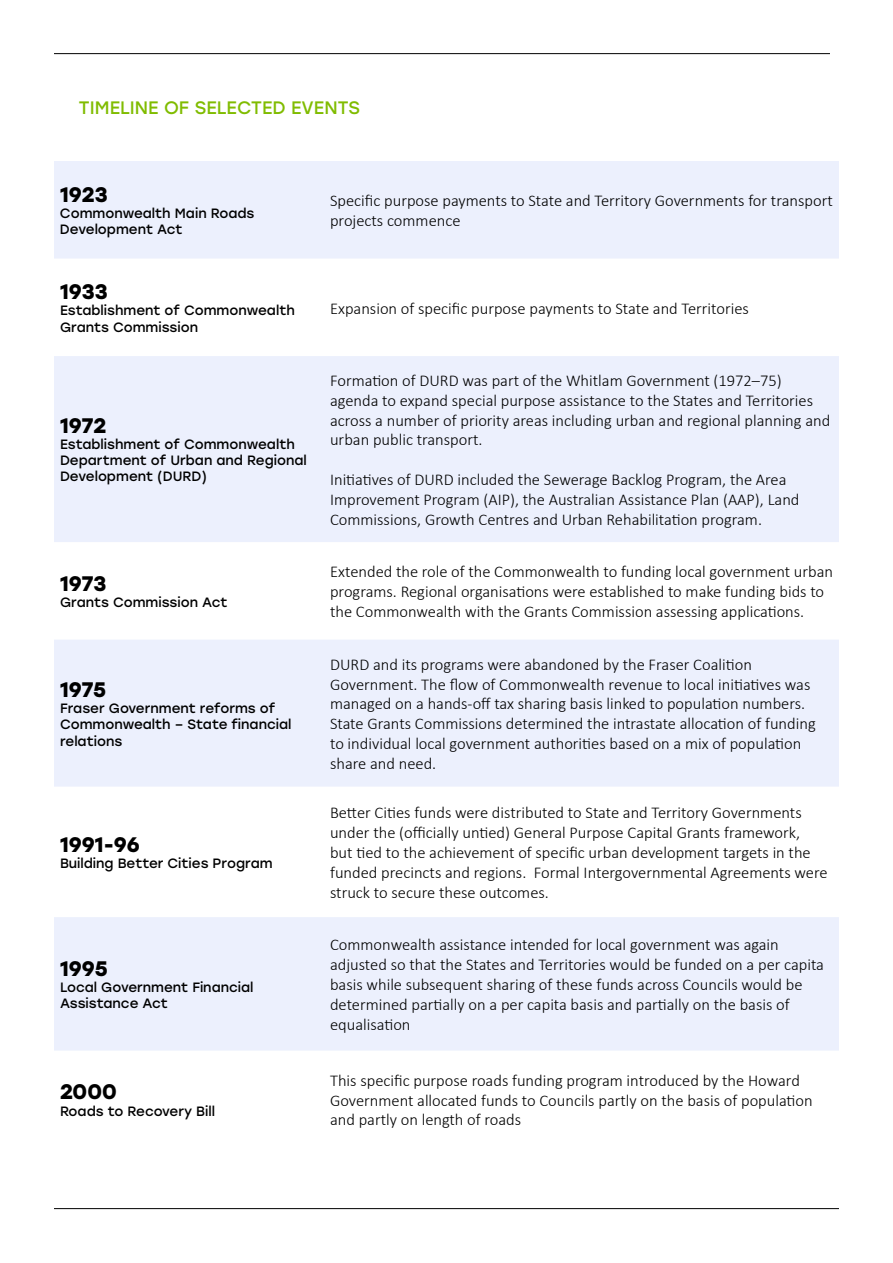
<style>
.page{position:relative;width:893px;height:1263px;background:#fff}
.page>*{position:absolute;margin:0;border:0;box-sizing:border-box;transform-origin:0 0}
.t1{font:700 21px "Stolzl";color:#000}
.t2{font:18px "Stolzl";color:#80bc00}
.t3{font:300 16.5px/19.8px "Calibri";color:#000}
.t4{font:13.5px/16.2px "Stolzl";color:#000}
</style>
<div class="page">
<hr style="left:54px;top:53px;width:776px;height:1px;background:#000">
<hr style="left:54px;top:1208px;width:785px;height:1px;background:#000">
<div style="left:54px;top:161px;width:785px;height:98px;background:#ecf0fd"></div>
<svg style="left:54px;top:356px;width:785px;height:694px;fill:#ecf0fd"></svg>
<p class="t2" style="left:79px;top:95px;width:283px">TIMELINE OF SELECTED EVENTS</p>
<p class="t1" style="left:60px;top:179px;width:49px">1923</p>
<p class="t4" style="left:60px;top:204px;width:196px">Commonwealth Main Roads<br>Development Act</p>
<p class="t3" style="left:330px;top:191px;width:504px">Specific purpose payments to State and Territory Governments for transport projects commence</p>
<p class="t1" style="left:60px;top:277px;width:49px">1933</p>
<p class="t4" style="left:60px;top:302px;width:236px">Establishment of Commonwealth<br>Grants Commission</p>
<p class="t3" style="left:330px;top:298px;width:420px">Expansion of specific purpose payments to State and Territories</p>
<p class="t1" style="left:60px;top:410px;width:48px">1972</p>
<p class="t4" style="left:60px;top:436px;width:248px">Establishment of Commonwealth<br>Department of Urban and Regional<br>Development (DURD)</p>
<p class="t1" style="left:60px;top:568px;width:48px">1973</p>
<p class="t4" style="left:60px;top:594px;width:169px">Grants Commission Act</p>
<p class="t1" style="left:60px;top:674px;width:47px">1975</p>
<p class="t4" style="left:60px;top:700px;width:233px">Fraser Government reforms of<br>Commonwealth – State financial relations</p>
<p class="t1" style="left:60px;top:829px;width:82px">1991-96</p>
<p class="t4" style="left:60px;top:855px;width:214px">Building Better Cities Program</p>
<p class="t1" style="left:60px;top:953px;width:49px">1995</p>
<p class="t4" style="left:60px;top:978px;width:195px">Local Government Financial<br>Assistance Act</p>
<p class="t1" style="left:60px;top:1077px;width:58px">2000</p>
<p class="t4" style="left:60px;top:1102px;width:157px">Roads to Recovery Bill</p>
<p class="t3" style="left:330px;top:370px;width:502px">Formation of DURD was part of the Whitlam Government (1972–75) agenda to expand special purpose assistance to the States and Territories across a number of priority areas including urban and regional planning and urban public transport.</p>
<p class="t3" style="left:330px;top:469px;width:471px">Initiatives of DURD included the Sewerage Backlog Program, the Area<br>Improvement Program (AIP), the Australian Assistance Plan (AAP), Land<br>Commissions, Growth Centres and Urban Rehabilitation program.</p>
<p class="t3" style="left:330px;top:562px;width:504px">Extended the role of the Commonwealth to funding local government urban programs. Regional organisations were established to make funding bids to the Commonwealth with the Grants Commission assessing applications.</p>
<p class="t3" style="left:330px;top:654px;width:487px">DURD and its programs were abandoned by the Fraser Coalition Government. The flow of Commonwealth revenue to local initiatives was managed on a hands-off tax sharing basis linked to population numbers.<br>State Grants Commissions determined the intrastate allocation of funding to individual local government authorities based on a mix of population share and need.</p>
<p class="t3" style="left:330px;top:803px;width:499px">Better Cities funds were distributed to State and Territory Governments under the (officially untied) General Purpose Capital Grants framework,<br>but tied to the achievement of specific urban development targets in the funded precincts and regions. Formal Intergovernmental Agreements were struck to secure these outcomes.</p>
<p class="t3" style="left:330px;top:935px;width:495px">Commonwealth assistance intended for local government was again adjusted so that the States and Territories would be funded on a per capita basis while subsequent sharing of these funds across Councils would be determined partially on a per capita basis and partially on the basis of equalisation</p>
<p class="t3" style="left:330px;top:1070px;width:484px">This specific purpose roads funding program introduced by the Howard<br>Government allocated funds to Councils partly on the basis of population and partly on length of roads</p>
</div>
